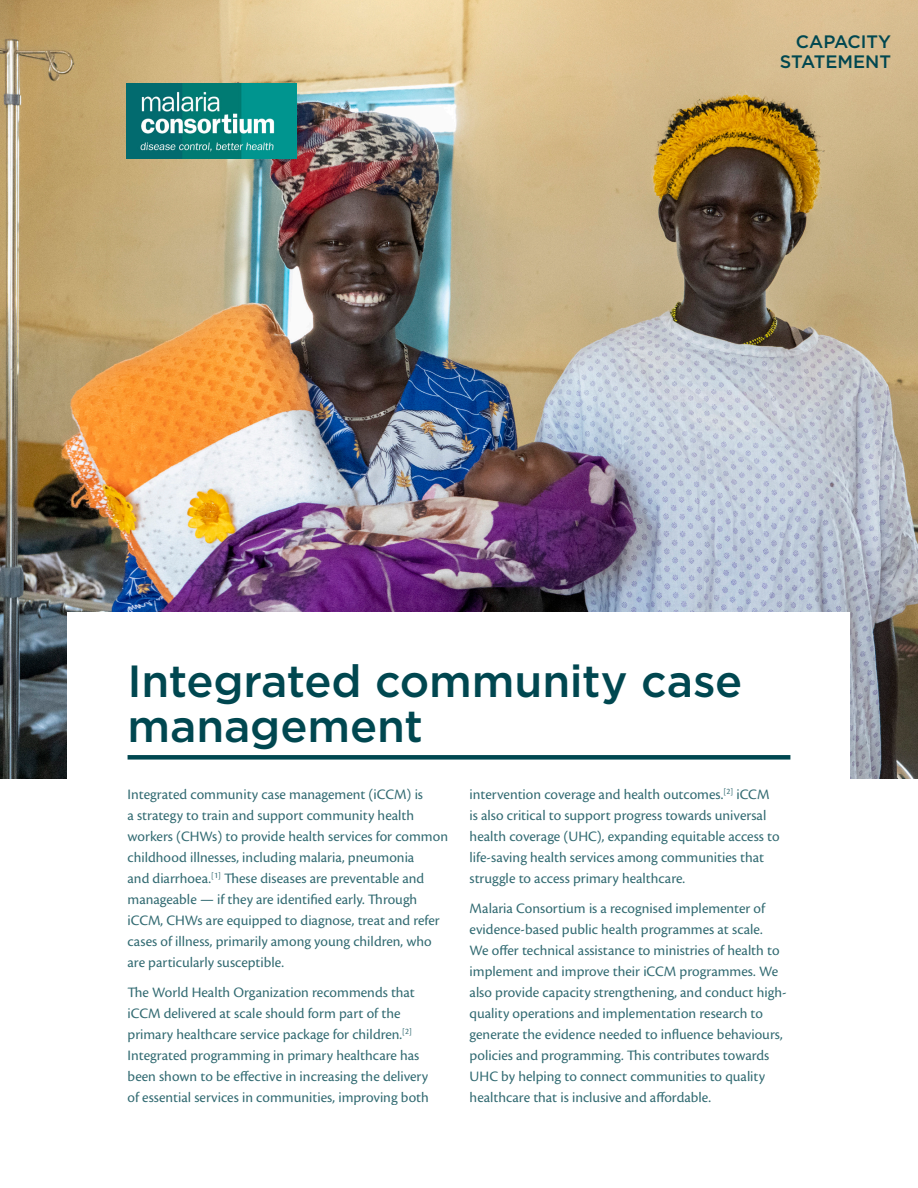
<style>
.page{position:relative;width:918px;height:1188px;background:#fff}
.page>*{position:absolute;margin:0;border:0;box-sizing:border-box;transform-origin:0 0}
.t1{font:500 45px/45px "Gotham";letter-spacing:-.005em;color:#004750}
.t2{font:500 18px "Gotham";color:#004750}
.t3{font:15px/21px "Cronos Pro";color:#004750}
</style>
<div class="page">
<img style="left:0;top:0;width:918px;height:778px">
<div style="left:68px;top:612px;width:782px;height:284px;background:#fff"></div>
<div style="left:128px;top:755px;width:662px;height:5px;background:#004750"></div>
<img style="left:126px;top:83px;width:170px;height:75px">
<p class="t2" style="left:796px;top:30px;width:97px">CAPACITY</p>
<p class="t2" style="left:780px;top:50px;width:113px">STATEMENT</p>
<p class="t1" style="left:128px;top:658px;width:616px">Integrated community case management</p>
<p class="t3" style="left:128px;top:784px;width:322px">Integrated community case management (iCCM) is<br>a strategy to train and support community health workers (CHWs) to provide health services for common childhood illnesses, including malaria, pneumonia<br>and diarrhoea.<sup>[1]</sup> These diseases are preventable and manageable — if they are identified early. Through iCCM, CHWs are equipped to diagnose, treat and refer cases of illness, primarily among young children, who are particularly susceptible.</p>
<p class="t3" style="left:128px;top:981px;width:303px">The World Health Organization recommends that iCCM delivered at scale should form part of the primary healthcare service package for children.<sup>[2] </sup>Integrated programming in primary healthcare has been shown to be effective in increasing the delivery of essential services in communities, improving both</p>
<p class="t3" style="left:470px;top:784px;width:312px">intervention coverage and health outcomes.<sup>[2]</sup> iCCM is also critical to support progress towards universal health coverage (UHC), expanding equitable access to life-saving health services among communities that struggle to access primary healthcare.</p>
<p class="t3" style="left:470px;top:897px;width:319px">Malaria Consortium is a recognised implementer of evidence-based public health programmes at scale.<br>We offer technical assistance to ministries of health to implement and improve their iCCM programmes. We also provide capacity strengthening, and conduct high&shy;quality operations and implementation research to generate the evidence needed to influence behaviours, policies and programming. This contributes towards UHC by helping to connect communities to quality healthcare that is inclusive and affordable.</p>
</div>
